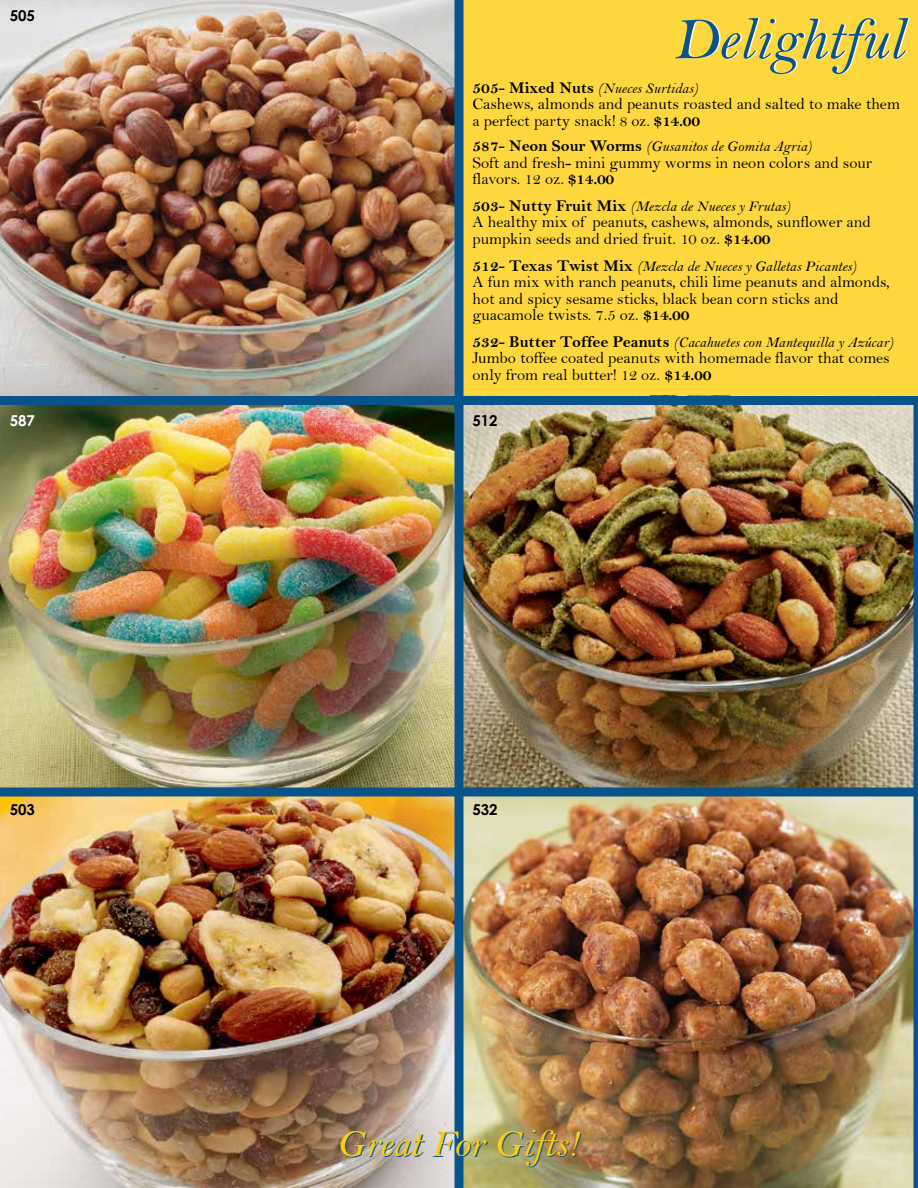
<style>
.page{position:relative;width:918px;height:1188px;background:#fff}
.page>*{position:absolute;margin:0;border:0;box-sizing:border-box;transform-origin:0 0}
.t1{font:60px "Bell MT Italic";color:#08538a}
.t2{font:39px "Bell MT Italic";color:#08538a}
.t3{font:16.5px/16.5px "Bell";color:#000}
.t4{font:15px "Bell MT Italic";color:#000}
.t5{font:700 15px "Century Gothic";color:#000}
.t6{font:700 15px "Century Gothic";color:#fff}
.s1{font-family:"Bell MT Bold";font-size:16.5px}
.s2{font-family:"Bell MT Bold"}
</style>
<div class="page">
<img style="left:464px;top:405px;width:450px;height:783px">
<img style="left:0;top:0;width:454px;height:788px">
<img style="left:0;top:796px;width:454px;height:392px">
<div style="left:459px;top:0;width:459px;height:397px;background:#fdd73d"></div>
<div style="left:0;top:396px;width:918px;height:9px;background:#08538a"></div>
<div style="left:454px;top:0;width:10px;height:1188px;background:#08538a"></div>
<div style="left:0;top:788px;width:918px;height:8px;background:#08538a"></div>
<hr style="left:914px;top:400px;width:4px;height:788px;background:#08538a">
<p class="t5" style="left:10px;top:6px;width:27px">505</p>
<p class="t6" style="left:10px;top:411px;width:27px">587</p>
<h1 class="t1" style="left:673px;top:3px;width:232px">Delightful</h1>
<p class="t4" style="left:472px;top:79px;width:227px"><span class="s1">505- Mixed Nuts</span> (Nueces Surtidas)</p>
<p class="t3" style="left:472px;top:96px;width:429px">Cashews, almonds and peanuts roasted and salted to make them a perfect party snack! 8 oz. <span class="s2">$14.00</span></p>
<p class="t4" style="left:472px;top:137px;width:341px"><span class="s1">587- Neon Sour Worms</span> (Gusanitos de Gomita Agria)</p>
<p class="t3" style="left:472px;top:154px;width:401px">Soft and fresh- mini gummy worms in neon colors and sour flavors. 12 oz. <span class="s2">$14.00</span></p>
<p class="t4" style="left:473px;top:197px;width:320px"><span class="s1">503- Nutty Fruit Mix</span> (Mezcla de Nueces y Frutas)</p>
<p class="t3" style="left:472px;top:214px;width:400px">A healthy mix of peanuts, cashews, almonds, sunflower and pumpkin seeds and dried fruit. 10 oz. <span class="s2">$14.00</span></p>
<p class="t4" style="left:472px;top:257px;width:386px"><span class="s1">512- Texas Twist Mix</span> (Mezcla de Nueces y Galletas Picantes)</p>
<p class="t3" style="left:472px;top:273px;width:419px">A fun mix with ranch peanuts, chili lime peanuts and almonds, hot and spicy sesame sticks, black bean corn sticks and guacamole twists. 7.5 oz. <span class="s2">$14.00</span></p>
<p class="t4" style="left:472px;top:333px;width:422px"><span class="s1">532- Butter Toffee Peanuts</span> (Cacahuetes con Mantequilla y Azúcar)</p>
<p class="t3" style="left:472px;top:350px;width:419px">Jumbo toffee coated peanuts with homemade flavor that comes only from real butter! 12 oz. <span class="s2">$14.00</span></p>
<p class="t5" style="left:472px;top:411px;width:27px">512</p>
<p class="t5" style="left:10px;top:800px;width:27px">503</p>
<p class="t5" style="left:472px;top:800px;width:27px">532</p>
<h2 class="t2" style="left:338px;top:1122px;width:244px">Great For Gifts!</h2>
</div>
